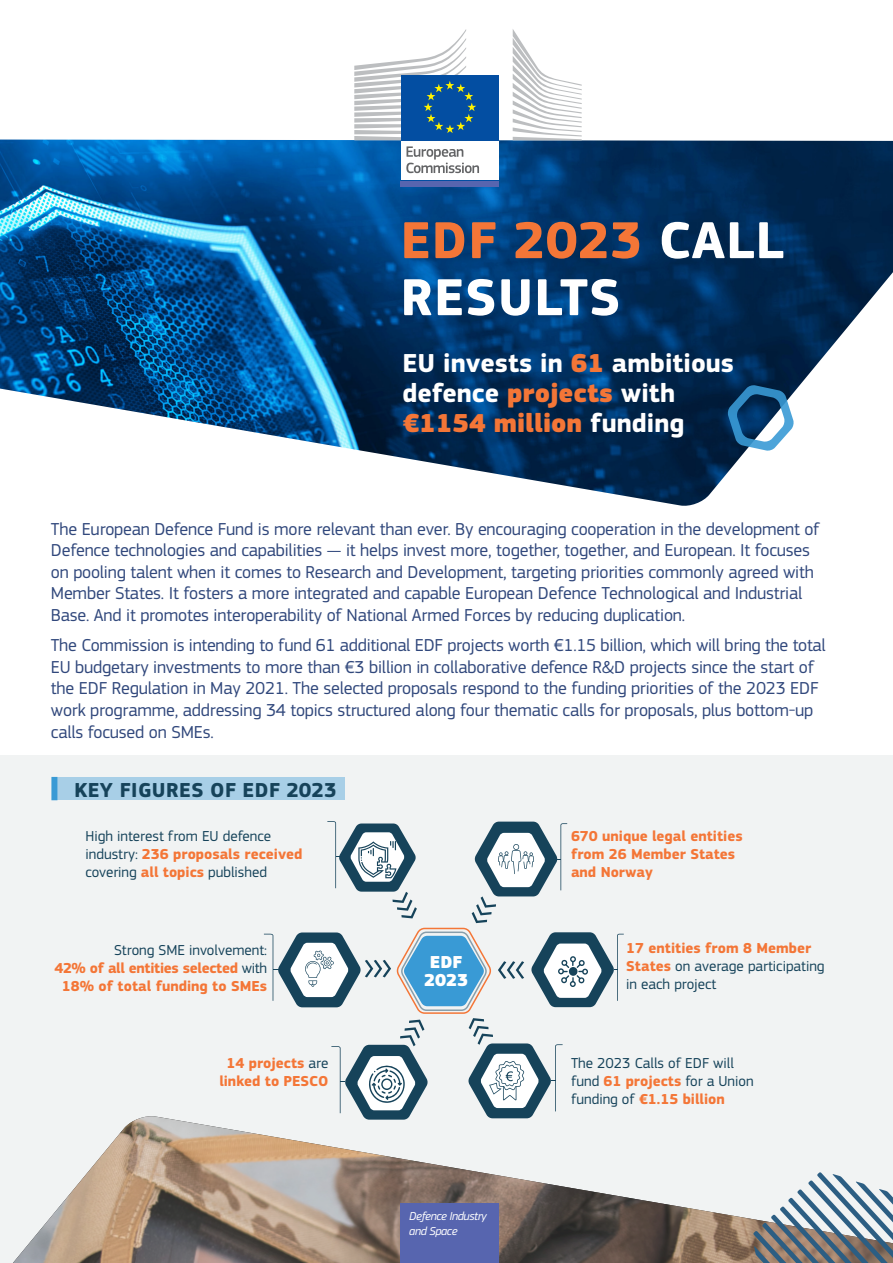
<style>
.page{position:relative;width:893px;height:1263px;background:#fff}
.page>*{position:absolute;margin:0;border:0;box-sizing:border-box;transform-origin:0 0}
.t1{font:700 54px/57px "EC Square Sans Pro";letter-spacing:.02em;color:#fff}
.t2{font:700 27px/30px "EC Square Sans Pro";color:#fff}
.t3{font:900 27px "EC Square Sans Pro Extra";color:#f47637}
.t4{font:700 21px "EC Square Sans Pro";letter-spacing:.02em;color:#16435a}
.t5{font:18px/21.6px "EC Square Sans Pro";letter-spacing:-.01em;color:#31487c}
.t6{font:900 18px/18px "EC Square Sans Pro Extra";color:#fff;text-align:center}
.t7{font:15px/18px "EC Square Sans Pro";color:#16435a}
.t8{font:700 15px/18px "EC Square Sans Pro";color:#f47637;text-align:center}
.t9{font:700 15px/18px "EC Square Sans Pro";letter-spacing:-.02em;color:#f47637;text-align:right}
.t10{font:italic 12px/14.4px "EC Square Sans Pro";letter-spacing:-.03em;color:#fff}
.s1{color:#f47637}
.s2{font-family:"EC Square Sans Pro Extra";font-weight:900;color:#f47637}
.s3{font-family:"EC Square Sans Pro";font-weight:700;color:#fff}
.s4{font-weight:700;color:#f47637}
.s5{font-weight:400;color:#16435a}
</style>
<div class="page">
<img style="left:0;top:140px;width:893px;height:366px">
<svg style="left:0;top:755px;width:893px;height:508px;fill:#f1f3f3"></svg>
<svg style="left:727px;top:385px;width:67px;height:66px"></svg>
<svg style="left:753px;top:1172px;width:140px;height:91px"></svg>
<div style="left:401px;top:138px;width:98px;height:43px;background:#fff"></div>
<div style="left:401px;top:75px;width:98px;height:65px;background:#034ea2"></div>
<svg style="left:354px;top:29px;width:122px;height:111px"></svg>
<svg style="left:513px;top:29px;width:69px;height:111px"></svg>
<svg style="left:406px;top:146px;width:73px;height:27px"></svg>
<div style="left:401px;top:181px;width:98px;height:6px;background:#5765af"></div>
<div style="left:401px;top:1203px;width:98px;height:60px;background:#5765af"></div>
<div style="left:55px;top:778px;width:290px;height:22px;background:#a8cfe7"></div>
<div style="left:51px;top:777px;width:6px;height:23px;background:#399ad5"></div>
<svg style="left:264px;top:821px;width:360px;height:299px"></svg>
<h1 class="t1" style="left:401px;top:214px;width:385px"><span class="s1">EDF 2023</span> CALL<br>RESULTS</h1>
<h2 class="t2" style="left:403px;top:349px;width:333px">EU invests in <span class="s2">61</span> ambitious defence <span class="s2">projects</span> with</h2>
<h2 class="t3" style="left:403px;top:406px;width:283px">€1154 million <span class="s3">funding</span></h2>
<p class="t5" style="left:51px;top:518px;width:770px">The European Defence Fund is more relevant than ever. By encouraging cooperation in the development of Defence technologies and capabilities — it helps invest more, together, together, and European. It focuses on pooling talent when it comes to Research and Development, targeting priorities commonly agreed with Member States. It fosters a more integrated and capable European Defence Technological and Industrial Base. And it promotes interoperability of National Armed Forces by reducing duplication.</p>
<p class="t5" style="left:51px;top:634px;width:776px">The Commission is intending to fund 61 additional EDF projects worth €1.15 billion, which will bring the total EU budgetary investments to more than €3 billion in collaborative defence R&amp;D projects since the start of the EDF Regulation in May 2021. The selected proposals respond to the funding priorities of the 2023 EDF work programme, addressing 34 topics structured along four thematic calls for proposals, plus bottom-up calls focused on SMEs.</p>
<p class="t4" style="left:74px;top:778px;width:264px">KEY FIGURES OF EDF 2023</p>
<p class="t7" style="left:85px;top:827px;width:219px">High interest from EU defence industry: <span class="s4">236 proposals received </span>covering <span class="s4">all topics</span> published</p>
<p class="t9" style="left:54px;top:942px;width:214px"><span class="s5">Strong SME involvement:<br></span>42% of all entities selected <span class="s5">with<br></span>18% of total funding to SMEs</p>
<p class="t8" style="left:219px;top:1054px;width:111px">14 projects <span class="s5">are </span>linked to PESCO</p>
<p class="t6" style="left:424px;top:953px;width:46px">EDF<br>2023</p>
<p class="t10" style="left:409px;top:1209px;width:79px">Defence Industry and Space</p>
<p class="t8" style="left:571px;top:828px;width:173px;text-align:left">670 unique legal entities from 26 Member States and Norway</p>
<p class="t7" style="left:626px;top:939px;width:200px"><span class="s4">17 entities from 8 Member<br>States</span> on average participating in each project</p>
<p class="t7" style="left:571px;top:1054px;width:184px">The 2023 Calls of EDF will fund <span class="s4">61 projects</span> for a Union funding of <span class="s4">€1.15 billion</span></p>
</div>
